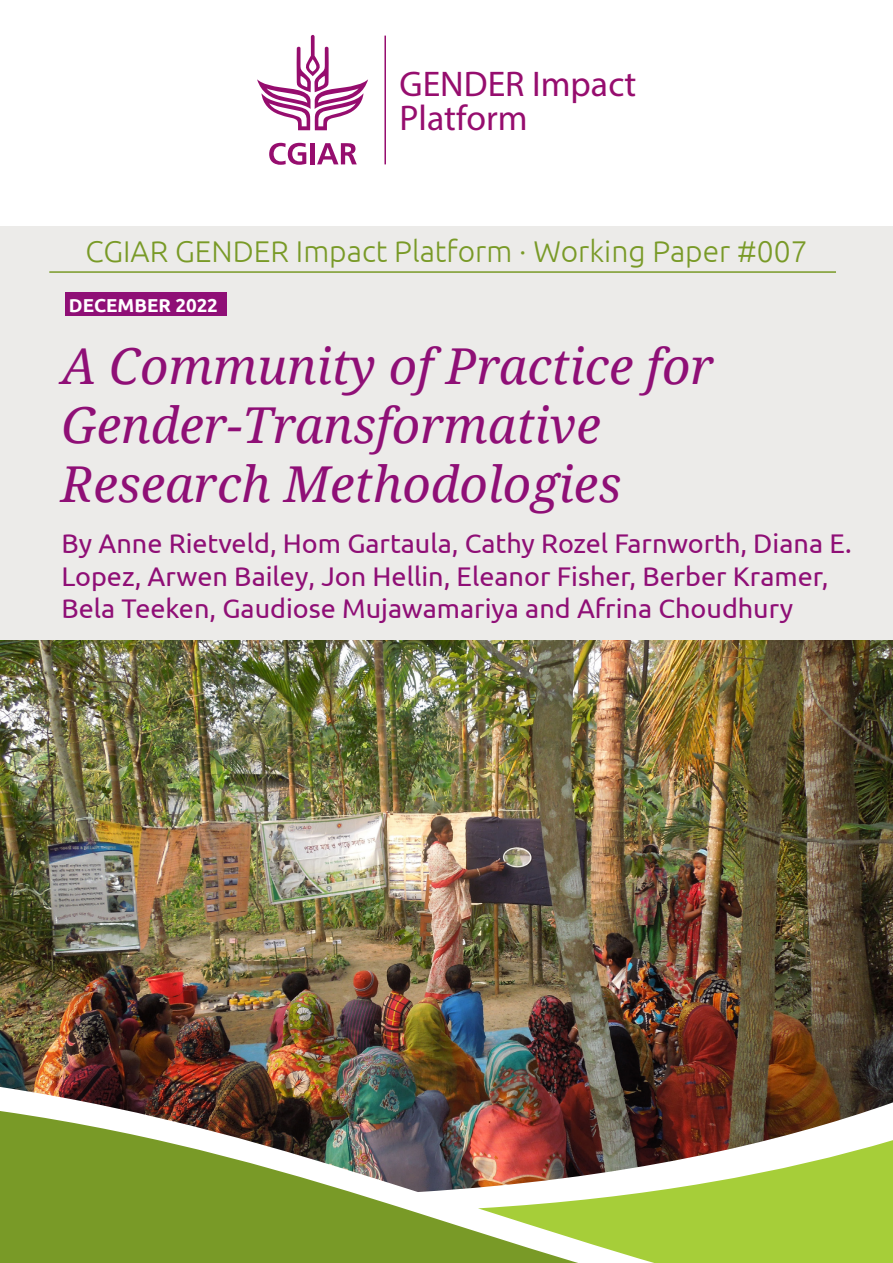
<style>
.page{position:relative;width:893px;height:1263px;background:#fff}
.page>*{position:absolute;margin:0;border:0;box-sizing:border-box;transform-origin:0 0}
.Cover_Title{font:italic 49.5px/59.4px "Droid Serif";color:#8f0f76}
.t1{font:35.85px/34.3px "Myriad Pro";color:#960d6e}
.Working_Paper{font:300 30px "Ubuntu";color:#799a27}
.Authors{font:27px/32.4px "Ubuntu";color:#8f0f76}
.Date{font:700 18.75px "Ubuntu";color:#fff}
</style>
<div class="page">
<div style="left:0;top:227px;width:893px;height:966px;background:#ecebe9"></div>
<img style="left:0;top:640px;width:893px;height:447px">
<img style="left:0;top:1087px;width:893px;height:53px">
<div style="left:65px;top:293px;width:161px;height:23px;background:#8f0f76"></div>
<hr style="left:49px;top:271px;width:787px;height:2px;background:#799a27">
<img style="left:0;top:1111px;width:773px;height:152px">
<svg style="left:478px;top:1140px;width:415px;height:123px;background:#b5c36a"></svg>
<svg style="left:257px;top:34px;width:111px;height:96px"></svg>
<svg style="left:269px;top:143px;width:37px;height:22px"></svg>
<div style="left:310px;top:143px;width:5px;height:21px;background:#960d6e"></div>
<svg style="left:317px;top:143px;width:40px;height:21px"></svg>
<hr style="left:384px;top:36px;width:2px;height:128px;background:#960d6e">
<h2 class="t1" style="left:400px;top:66px;width:238px">GENDER Impact<br>Platform</h2>
<p class="Working_Paper" style="left:85px;top:233px;width:724px">CGIAR GENDER Impact Platform · Working Paper #007</p>
<p class="Date" style="left:69px;top:294px;width:151px">DECEMBER 2022</p>
<p class="Cover_Title" style="left:61px;top:335px;width:654px">A Community of Practice for<br>Gender-Transformative<br>Research Methodologies</p>
<p class="Authors" style="left:61px;top:527px;width:792px">By Anne Rietveld, Hom Gartaula, Cathy Rozel Farnworth, Diana E.<br>Lopez, Arwen Bailey, Jon Hellin, Eleanor Fisher, Berber Kramer,<br>Bela Teeken, Gaudiose Mujawamariya and Afrina Choudhury</p>
</div>
